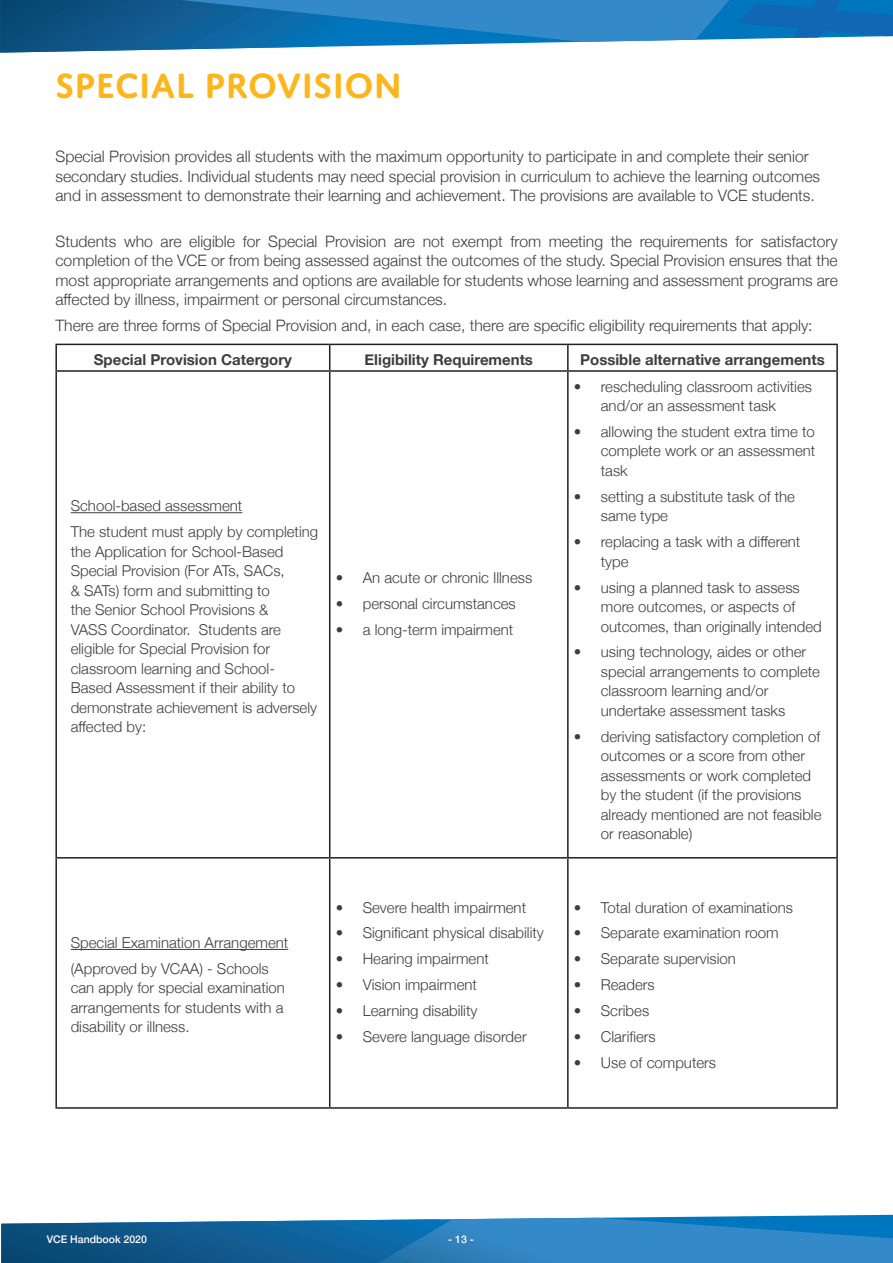
<style>
.page{position:relative;width:893px;height:1263px;background:#fff}
.page>*{position:absolute;margin:0;border:0;box-sizing:border-box;transform-origin:0 0}
.Header_01{font:600 37.5px "Domus Titling";color:#fcb61c}
.Body_Copy{font:300 15.75px/19.5px "Helvetica Neue";color:#3e3e3f;text-align:justify}
.Header_02{font:300 15.75px/19.5px "Helvetica Neue";color:#3e3e3f}
.Body_Copy-2{font:300 15px/19.5px "Helvetica Neue";color:#3e3e3f}
.Body_Copy-3{font:700 15px "Helvetica Neue";color:#3e3e3f}
.t1{font:500 10.5px "Helvetica Neue";color:#fff}
</style>
<div class="page">
<svg style="left:448px;top:1215px;width:445px;height:48px;background:#338bc9"></svg>
<img style="left:1px;top:1219px;width:447px;height:44px">
<img style="left:379px;top:1222px;width:193px;height:41px">
<hr style="left:55px;top:344px;width:275px;height:1px;background:#231f20">
<hr style="left:55px;top:345px;width:2px;height:25px;background:#231f20">
<hr style="left:330px;top:344px;width:238px;height:1px;background:#231f20">
<svg style="left:329px;top:345px;width:1px;height:25px"></svg>
<hr style="left:568px;top:344px;width:270px;height:1px;background:#231f20">
<hr style="left:567px;top:345px;width:2px;height:25px;background:#231f20">
<hr style="left:836px;top:345px;width:2px;height:25px;background:#231f20">
<hr style="left:55px;top:370px;width:275px;height:2px;background:#231f20">
<hr style="left:55px;top:372px;width:2px;height:485px;background:#231f20">
<hr style="left:330px;top:370px;width:238px;height:2px;background:#231f20">
<hr style="left:329px;top:372px;width:1px;height:485px;background:#231f20">
<hr style="left:568px;top:370px;width:270px;height:2px;background:#231f20">
<hr style="left:567px;top:372px;width:2px;height:485px;background:#231f20">
<hr style="left:836px;top:372px;width:2px;height:485px;background:#231f20">
<hr style="left:55px;top:857px;width:275px;height:1px;background:#231f20">
<hr style="left:55px;top:858px;width:2px;height:249px;background:#231f20">
<hr style="left:330px;top:857px;width:238px;height:1px;background:#231f20">
<hr style="left:329px;top:858px;width:1px;height:249px;background:#231f20">
<hr style="left:568px;top:857px;width:270px;height:1px;background:#231f20">
<hr style="left:567px;top:858px;width:2px;height:249px;background:#231f20">
<hr style="left:836px;top:858px;width:2px;height:249px;background:#231f20">
<hr style="left:55px;top:1107px;width:275px;height:2px;background:#231f20">
<hr style="left:330px;top:1107px;width:238px;height:2px;background:#231f20">
<hr style="left:568px;top:1107px;width:270px;height:2px;background:#231f20">
<hr style="left:71px;top:512px;width:171px;height:1px;background:#3e3e3f">
<hr style="left:71px;top:949px;width:217px;height:1px;background:#3e3e3f">
<svg style="left:393px;top:0;width:394px;height:46px"></svg>
<img style="left:0;top:0;width:393px;height:53px">
<svg style="left:181px;top:0;width:548px;height:42px;background:#237fbf"></svg>
<svg style="left:738px;top:0;width:155px;height:38px;background:#0e6fb8"></svg>
<p class="Header_01" style="left:55px;top:64px;width:348px">SPECIAL PROVISION</p>
<p class="Header_02" style="left:55px;top:146px;width:766px">Special Provision provides all students with the maximum opportunity to participate in and complete their senior secondary studies. Individual students may need special provision in curriculum to achieve the learning outcomes and in assessment to demonstrate their learning and achievement. The provisions are available to VCE students.</p>
<p class="Body_Copy" style="left:55px;top:230px;width:784px">Students who are eligible for Special Provision are not exempt from meeting the requirements for satisfactory completion of the VCE or from being assessed against the outcomes of the study. Special Provision ensures that the most appropriate arrangements and options are available for students whose learning and assessment programs are affected by illness, impairment or personal circumstances.</p>
<p class="Body_Copy" style="left:55px;top:315px;width:759px">There are three forms of Special Provision and, in each case, there are specific eligibility requirements that apply:</p>
<p class="Body_Copy-3" style="left:94px;top:348px;width:200px">Special Provision Catergory</p>
<p class="Body_Copy-3" style="left:365px;top:348px;width:170px">Eligibility Requirements</p>
<p class="Body_Copy-3" style="left:580px;top:348px;width:246px">Possible alternative arrangements</p>
<p class="Body_Copy-2" style="left:71px;top:495px;width:173px">School-based assessment</p>
<p class="Body_Copy-2" style="left:71px;top:521px;width:249px">The student must apply by completing the Application for School-Based<br>Special Provision (For ATs, SACs,<br>&amp; SATs) form and submitting to<br>the Senior School Provisions &amp;<br>VASS Coordinator. Students are eligible for Special Provision for classroom learning and School-<br>Based Assessment if their ability to demonstrate achievement is adversely affected by:</p>
<p class="Body_Copy-2" style="left:336px;top:567px;width:198px">• An acute or chronic Illness</p>
<p class="Body_Copy-2" style="left:336px;top:592px;width:182px">• personal circumstances</p>
<p class="Body_Copy-2" style="left:336px;top:618px;width:179px">• a long-term impairment</p>
<p class="Body_Copy-2" style="left:71px;top:932px;width:219px">Special Examination Arrangement</p>
<p class="Body_Copy-2" style="left:71px;top:958px;width:216px">(Approved by VCAA) - Schools can apply for special examination arrangements for students with a disability or illness.</p>
<p class="Body_Copy-2" style="left:336px;top:896px;width:192px">• Severe health impairment</p>
<p class="Body_Copy-2" style="left:336px;top:922px;width:210px">• Significant physical disability</p>
<p class="Body_Copy-2" style="left:336px;top:948px;width:155px">• Hearing impairment</p>
<p class="Body_Copy-2" style="left:336px;top:974px;width:143px">• Vision impairment</p>
<p class="Body_Copy-2" style="left:336px;top:1000px;width:143px">• Learning disability</p>
<p class="Body_Copy-2" style="left:336px;top:1026px;width:192px">• Severe language disorder</p>
<p class="Body_Copy-2" style="left:601px;top:375px;width:213px;text-indent:-27px">• rescheduling classroom activities and/or an assessment task</p>
<p class="Body_Copy-2" style="left:601px;top:421px;width:216px;text-align:justify;text-indent:-27px">• allowing the student extra time to complete work or an assessment task</p>
<p class="Body_Copy-2" style="left:601px;top:486px;width:196px;text-indent:-27px">• setting a substitute task of the same type</p>
<p class="Body_Copy-2" style="left:601px;top:531px;width:201px;text-indent:-27px">• replacing a task with a different type</p>
<p class="Body_Copy-2" style="left:601px;top:576px;width:222px;text-indent:-27px">• using a planned task to assess more outcomes, or aspects of outcomes, than originally intended</p>
<p class="Body_Copy-2" style="left:601px;top:641px;width:221px;text-indent:-27px">• using technology, aides or other special arrangements to complete classroom learning and/or undertake assessment tasks</p>
<p class="Body_Copy-2" style="left:601px;top:726px;width:222px;text-indent:-27px">• deriving satisfactory completion of outcomes or a score from other assessments or work completed by the student (if the provisions already mentioned are not feasible or reasonable)</p>
<p class="Body_Copy-2" style="left:574px;top:896px;width:221px">• Total duration of examinations</p>
<p class="Body_Copy-2" style="left:574px;top:922px;width:206px">• Separate examination room</p>
<p class="Body_Copy-2" style="left:574px;top:948px;width:164px">• Separate supervision</p>
<p class="Body_Copy-2" style="left:574px;top:974px;width:82px">• Readers</p>
<p class="Body_Copy-2" style="left:574px;top:1000px;width:77px">• Scribes</p>
<p class="Body_Copy-2" style="left:574px;top:1026px;width:84px">• Clarifiers</p>
<p class="Body_Copy-2" style="left:574px;top:1051px;width:144px">• Use of computers</p>
<p class="t1" style="left:47px;top:1231px;width:102px">VCE Handbook 2020</p>
<p class="t1" style="left:448px;top:1231px;width:27px">- 13 -</p>
</div>
